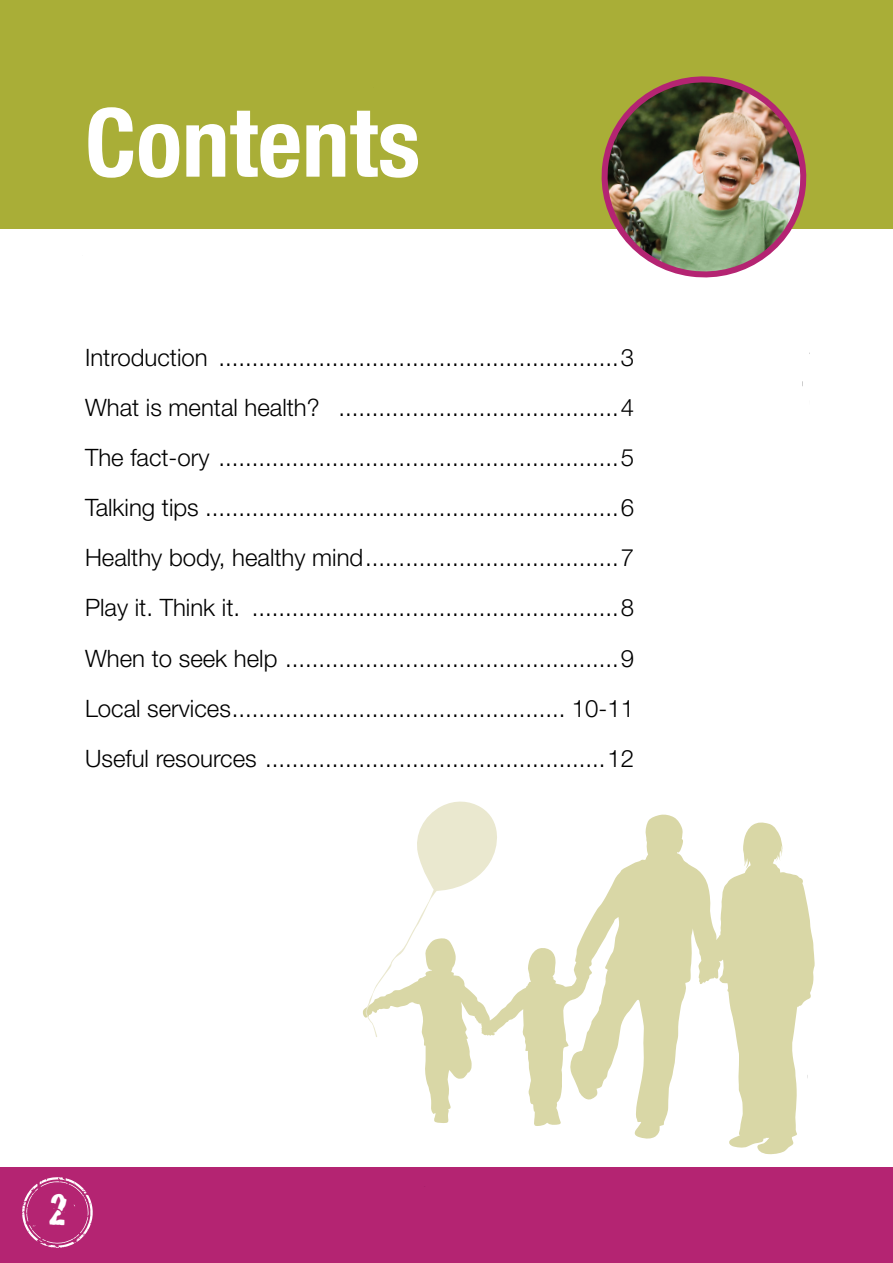
<style>
.page{position:relative;width:893px;height:1263px;background:#fff}
.page>*{position:absolute;margin:0;border:0;box-sizing:border-box;transform-origin:0 0}
.t1{font:700 condensed 95.25px "Helvetica Neue";color:#fff}
.t2{font:48.15px "Cracked";color:#fff}
.t3{font:300 24px "Helvetica Neue";color:#000}
</style>
<div class="page">
<div style="left:0;top:1167px;width:893px;height:96px;background:#b42472"></div>
<svg style="left:22px;top:1177px;width:71px;height:71px"></svg>
<div style="left:0;top:0;width:893px;height:228px;background:#a9ae37"></div>
<img style="left:592px;top:76px;width:224px;height:202px">
<svg style="left:363px;top:814px;width:452px;height:340px"></svg>
<svg style="left:543px;top:1060px;width:5px;height:54px"></svg>
<svg style="left:761px;top:1021px;width:8px;height:88px"></svg>
<svg style="left:366px;top:801px;width:135px;height:236px"></svg>
<p class="t1" style="left:85px;top:64px;width:337px">Contents</p>
<p class="t3" style="left:85px;top:343px;width:550px">Introduction ............................................................3</p>
<p class="t3" style="left:85px;top:393px;width:550px">What is mental health? ..........................................4</p>
<p class="t3" style="left:85px;top:443px;width:550px">The fact-ory ............................................................5</p>
<p class="t3" style="left:85px;top:493px;width:550px">Talking tips ..............................................................6</p>
<p class="t3" style="left:85px;top:543px;width:550px">Healthy body, healthy mind......................................7</p>
<p class="t3" style="left:85px;top:593px;width:550px">Play it. Think it. .......................................................8</p>
<p class="t3" style="left:85px;top:643px;width:550px">When to seek help ..................................................9</p>
<p class="t3" style="left:85px;top:693px;width:551px">Local services.................................................. 10-11</p>
<p class="t3" style="left:85px;top:743px;width:550px">Useful resources ...................................................12</p>
<p class="t2" style="left:48px;top:1173px;width:21px">2</p>
</div>
